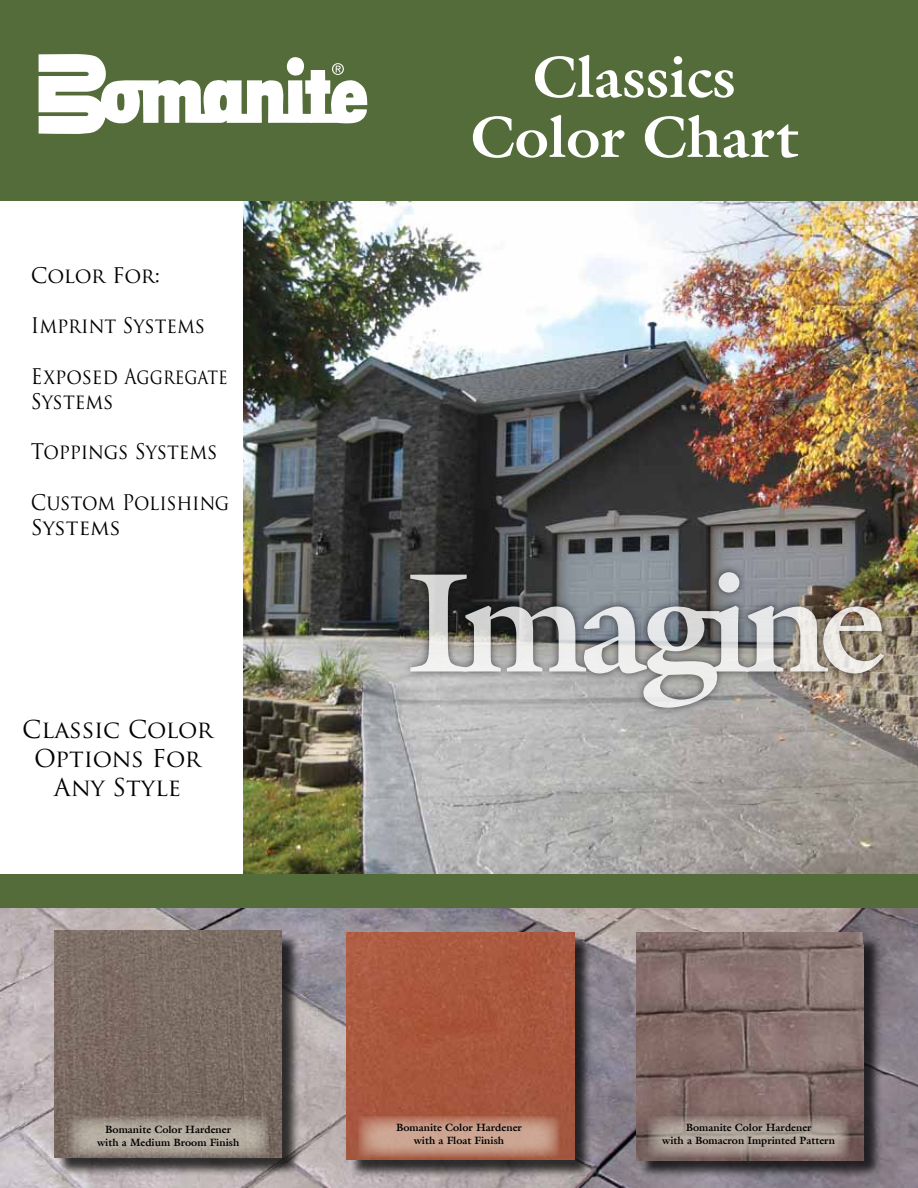
<style>
.page{position:relative;width:918px;height:1188px;background:#fff}
.page>*{position:absolute;margin:0;border:0;box-sizing:border-box;transform-origin:0 0}
.t1{font:700 142.5px "Galliard LT";letter-spacing:-.06em;color:#fff}
.t2{font:700 58.5px/60px "Galliard LT";color:#fff;text-align:center}
.t3{font:24px/28.8px "Trajan Pro";color:#000;text-align:center}
.t4{font:21px/25.2px "Trajan Pro";color:#000;scale:.92 1}
.t5{font:21px "Trajan Pro";letter-spacing:-.025em;color:#000}
.t6{font:700 10.5px/12.6px "Galliard LT";color:#000;text-align:center}
</style>
<div class="page">
<img style="left:0;top:907px;width:918px;height:281px">
<img style="left:243px;top:201px;width:675px;height:673px">
<div style="left:0;top:0;width:918px;height:201px;background:#546c39"></div>
<div style="left:0;top:874px;width:918px;height:33px;background:#546c39"></div>
<div style="left:639px;top:935px;width:244px;height:244px;background:#000;opacity:.75"></div>
<img style="left:637px;top:933px;width:227px;height:227px">
<svg style="left:39px;top:54px;width:328px;height:80px"></svg>
<div style="left:402px;top:564px;width:489px;height:152px;background:#000;opacity:.75"></div>
<div style="left:349px;top:935px;width:244px;height:244px;background:#000;opacity:.75"></div>
<div style="left:347px;top:932px;width:227px;height:228px;background:#a9583e"></div>
<div style="left:56px;top:933px;width:244px;height:244px;background:#000;opacity:.75"></div>
<img style="left:54px;top:931px;width:227px;height:227px">
<div style="left:358px;top:1114px;width:202px;height:45px;background:#fff;opacity:.75"></div>
<div style="left:647px;top:1114px;width:203px;height:45px;background:#fff;opacity:.75"></div>
<div style="left:67px;top:1114px;width:202px;height:45px;background:#fff;opacity:.75"></div>
<h3 class="t5" style="left:31px;top:262px;width:131px">Color For:</h3>
<h3 class="t4" style="left:31px;top:313px;width:191px">Imprint Systems</h3>
<h3 class="t4" style="left:31px;top:363px;width:215px">Exposed Aggregate<br>Systems</h3>
<h3 class="t4" style="left:31px;top:439px;width:204px">Toppings Systems</h3>
<h3 class="t4" style="left:31px;top:489px;width:217px">Custom Polishing<br>Systems</h3>
<h3 class="t3" style="left:22px;top:715px;width:193px">Classic Color<br>Options For<br>Any Style</h3>
<p class="t6" style="left:97px;top:1123px;width:144px">Bomanite Color Hardener with a Medium Broom Finish</p>
<h2 class="t2" style="left:470px;top:46px;width:329px">Classics<br>Color Chart</h2>
<h1 class="t1" style="left:407px;top:531px;width:479px">Imagine</h1>
<p class="t6" style="left:396px;top:1121px;width:127px">Bomanite Color Hardener with a Float Finish</p>
<p class="t6" style="left:662px;top:1121px;width:174px">Bomanite Color Hardener<br>with a Bomacron Imprinted Pattern</p>
</div>
